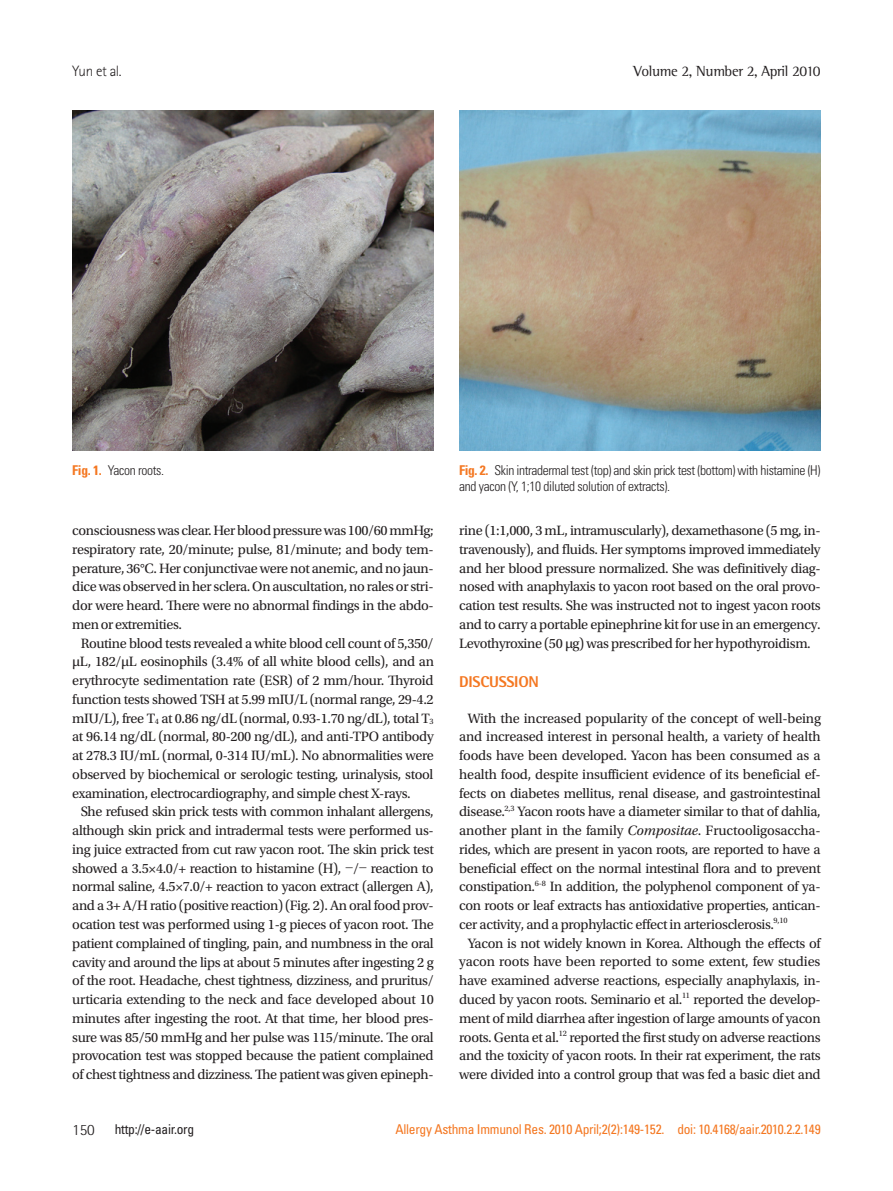
<style>
.page{position:relative;width:893px;height:1191px;background:#fff}
.page>*{position:absolute;margin:0;border:0;box-sizing:border-box;transform-origin:0 0}
.t1{font:300 15.75px "Rotis Semi Sans Std";color:#231f20}
.t2{font:800 15.6px "Rotis Semi Sans Std";letter-spacing:-.02em;color:#f47721}
.t3{font:15px "Rotis Semi Serif Std";letter-spacing:-.025em;color:#231f20}
.t4{font:300 15px "Rotis Sans Serif Std";letter-spacing:-.025em;color:#231f20}
.t5{font:14.25px/18.8px "Utopia Std";letter-spacing:-.025em;color:#231f20;text-align:justify}
.t6{font:300 condensed 13.5px/16.2px "Univers LT Std";letter-spacing:-.03em;color:#231f20}
.t7{font:condensed 13.5px "Univers LT Std";letter-spacing:-.02em;color:#f47721}
.t8{font:condensed 13.5px "Univers LT Std";letter-spacing:-.02em;color:#231f20}
.s1{font-weight:700;color:#f47721}
.s2{font-family:"Dotum"}
.s3{font-style:italic}
</style>
<div class="page">
<img style="left:72px;top:111px;width:362px;height:340px">
<img style="left:459px;top:111px;width:362px;height:340px">
<p class="t4" style="left:72px;top:63px;width:51px">Yun et al.</p>
<p class="t3" style="left:634px;top:63px;width:189px">Volume 2, Number 2, April 2010</p>
<p class="t6" style="left:72px;top:462px;width:93px"><span class="s1">Fig. 1.</span> Yacon roots.</p>
<p class="t6" style="left:459px;top:462px;width:363px"><span class="s1">Fig. 2.</span> Skin intradermal test (top) and skin prick test (bottom) with histamine (H) and yacon (Y, 1;10 diluted solution of extracts).</p>
<p class="t5" style="left:72px;top:521px;width:363px">consciousness was clear. Her blood pressure was 100/60 mmHg;</p>
<p class="t5" style="left:72px;top:540px;width:363px">respiratory rate, 20/minute; pulse, 81/minute; and body tem-</p>
<p class="t5" style="left:72px;top:559px;width:363px">perature, 36°C. Her conjunctivae were not anemic, and no jaun-</p>
<p class="t5" style="left:72px;top:577px;width:363px">dice was observed in her sclera. On auscultation, no rales or stri-</p>
<p class="t5" style="left:72px;top:596px;width:363px">dor were heard. There were no abnormal findings in the abdo-</p>
<p class="t5" style="left:72px;top:615px;width:111px">men or extremities.</p>
<p class="t5" style="left:81px;top:634px;width:354px">Routine blood tests revealed a white blood cell count of 5,350/</p>
<p class="t5" style="left:72px;top:652px;width:363px">µL, 182/µL eosinophils (3.4% of all white blood cells), and an</p>
<p class="t5" style="left:72px;top:671px;width:363px">erythrocyte sedimentation rate (ESR) of 2 mm/hour. Thyroid</p>
<p class="t5" style="left:72px;top:690px;width:363px">function tests showed TSH at 5.99 mIU/L (normal range, 29-4.2</p>
<p class="t5" style="left:72px;top:709px;width:363px">mIU/L), free T<sub>4</sub> at 0.86 ng/dL (normal, 0.93-1.70 ng/dL), total T<sub>3</sub></p>
<p class="t5" style="left:72px;top:727px;width:363px">at 96.14 ng/dL (normal, 80-200 ng/dL), and anti-TPO antibody</p>
<p class="t5" style="left:72px;top:746px;width:363px">at 278.3 IU/mL (normal, 0-314 IU/mL). No abnormalities were</p>
<p class="t5" style="left:72px;top:765px;width:363px">observed by biochemical or serologic testing, urinalysis, stool</p>
<p class="t5" style="left:72px;top:784px;width:340px">examination, electrocardiography, and simple chest X-rays.</p>
<p class="t5" style="left:81px;top:802px;width:354px">She refused skin prick tests with common inhalant allergens,</p>
<p class="t5" style="left:72px;top:821px;width:363px">although skin prick and intradermal tests were performed us-</p>
<p class="t5" style="left:72px;top:840px;width:363px">ing juice extracted from cut raw yacon root. The skin prick test</p>
<p class="t5" style="left:72px;top:859px;width:363px">showed a 3.5×4.0/+ reaction to histamine (H), <span class="s2">-</span>/<span class="s2">-</span> reaction to</p>
<p class="t5" style="left:72px;top:877px;width:363px">normal saline, 4.5×7.0/+ reaction to yacon extract (allergen A),</p>
<p class="t5" style="left:72px;top:896px;width:363px">and a 3+ A/H ratio (positive reaction) (Fig. 2). An oral food prov-</p>
<p class="t5" style="left:72px;top:915px;width:363px">ocation test was performed using 1-g pieces of yacon root. The</p>
<p class="t5" style="left:72px;top:934px;width:363px">patient complained of tingling, pain, and numbness in the oral</p>
<p class="t5" style="left:72px;top:952px;width:363px">cavity and around the lips at about 5 minutes after ingesting 2 g</p>
<p class="t5" style="left:72px;top:971px;width:363px">of the root. Headache, chest tightness, dizziness, and pruritus/</p>
<p class="t5" style="left:72px;top:990px;width:363px">urticaria extending to the neck and face developed about 10</p>
<p class="t5" style="left:72px;top:1009px;width:363px">minutes after ingesting the root. At that time, her blood pres-</p>
<p class="t5" style="left:72px;top:1027px;width:363px">sure was 85/50 mmHg and her pulse was 115/minute. The oral</p>
<p class="t5" style="left:72px;top:1046px;width:363px">provocation test was stopped because the patient complained</p>
<p class="t5" style="left:72px;top:1065px;width:363px">of chest tightness and dizziness. The patient was given epineph-</p>
<p class="t5" style="left:459px;top:521px;width:363px">rine (1:1,000, 3 mL, intramuscularly), dexamethasone (5 mg, in&shy;travenously), and fluids. Her symptoms improved immediately and her blood pressure normalized. She was definitively diag&shy;nosed with anaphylaxis to yacon root based on the oral provo&shy;cation test results. She was instructed not to ingest yacon roots and to carry a portable epinephrine kit for use in an emergency.<br>Levothyroxine (50 µg) was prescribed for her hypothyroidism.</p>
<p class="t2" style="left:459px;top:671px;width:81px">DISCUSSION</p>
<p class="t5" style="left:468px;top:709px;width:355px">With the increased popularity of the concept of well-being</p>
<p class="t5" style="left:459px;top:727px;width:363px">and increased interest in personal health, a variety of health</p>
<p class="t5" style="left:459px;top:746px;width:363px">foods have been developed. Yacon has been consumed as a</p>
<p class="t5" style="left:459px;top:765px;width:363px">health food, despite insufficient evidence of its beneficial ef-</p>
<p class="t5" style="left:459px;top:784px;width:363px">fects on diabetes mellitus, renal disease, and gastrointestinal</p>
<p class="t5" style="left:459px;top:802px;width:363px">disease.<sup>2,3</sup> Yacon roots have a diameter similar to that of dahlia,</p>
<p class="t5" style="left:459px;top:821px;width:363px">another plant in the family <span class="s3">Compositae</span>. Fructooligosaccha-</p>
<p class="t5" style="left:459px;top:840px;width:363px">rides, which are present in yacon roots, are reported to have a</p>
<p class="t5" style="left:459px;top:859px;width:363px">beneficial effect on the normal intestinal flora and to prevent</p>
<p class="t5" style="left:459px;top:877px;width:363px">constipation.<sup>6-8</sup> In addition, the polyphenol component of ya-</p>
<p class="t5" style="left:459px;top:896px;width:363px">con roots or leaf extracts has antioxidative properties, antican-</p>
<p class="t5" style="left:459px;top:915px;width:330px">cer activity, and a prophylactic effect in arteriosclerosis.<sup>9,10</sup></p>
<p class="t5" style="left:468px;top:934px;width:354px">Yacon is not widely known in Korea. Although the effects of</p>
<p class="t5" style="left:459px;top:952px;width:363px">yacon roots have been reported to some extent, few studies</p>
<p class="t5" style="left:459px;top:971px;width:363px">have examined adverse reactions, especially anaphylaxis, in-</p>
<p class="t5" style="left:459px;top:990px;width:363px">duced by yacon roots. Seminario et al.<sup>11</sup> reported the develop-</p>
<p class="t5" style="left:459px;top:1009px;width:363px">ment of mild diarrhea after ingestion of large amounts of yacon</p>
<p class="t5" style="left:459px;top:1027px;width:363px">roots. Genta et al.<sup>12</sup> reported the first study on adverse reactions</p>
<p class="t5" style="left:459px;top:1046px;width:363px">and the toxicity of yacon roots. In their rat experiment, the rats</p>
<p class="t5" style="left:459px;top:1065px;width:363px">were divided into a control group that was fed a basic diet and</p>
<p class="t1" style="left:72px;top:1120px;width:24px">150</p>
<p class="t8" style="left:115px;top:1120px;width:81px">http://e-aair.org</p>
<p class="t7" style="left:395px;top:1120px;width:427px">Allergy Asthma Immunol Res. 2010 April;2(2):149-152. doi: 10.4168/aair.2010.2.2.149</p>
</div>
